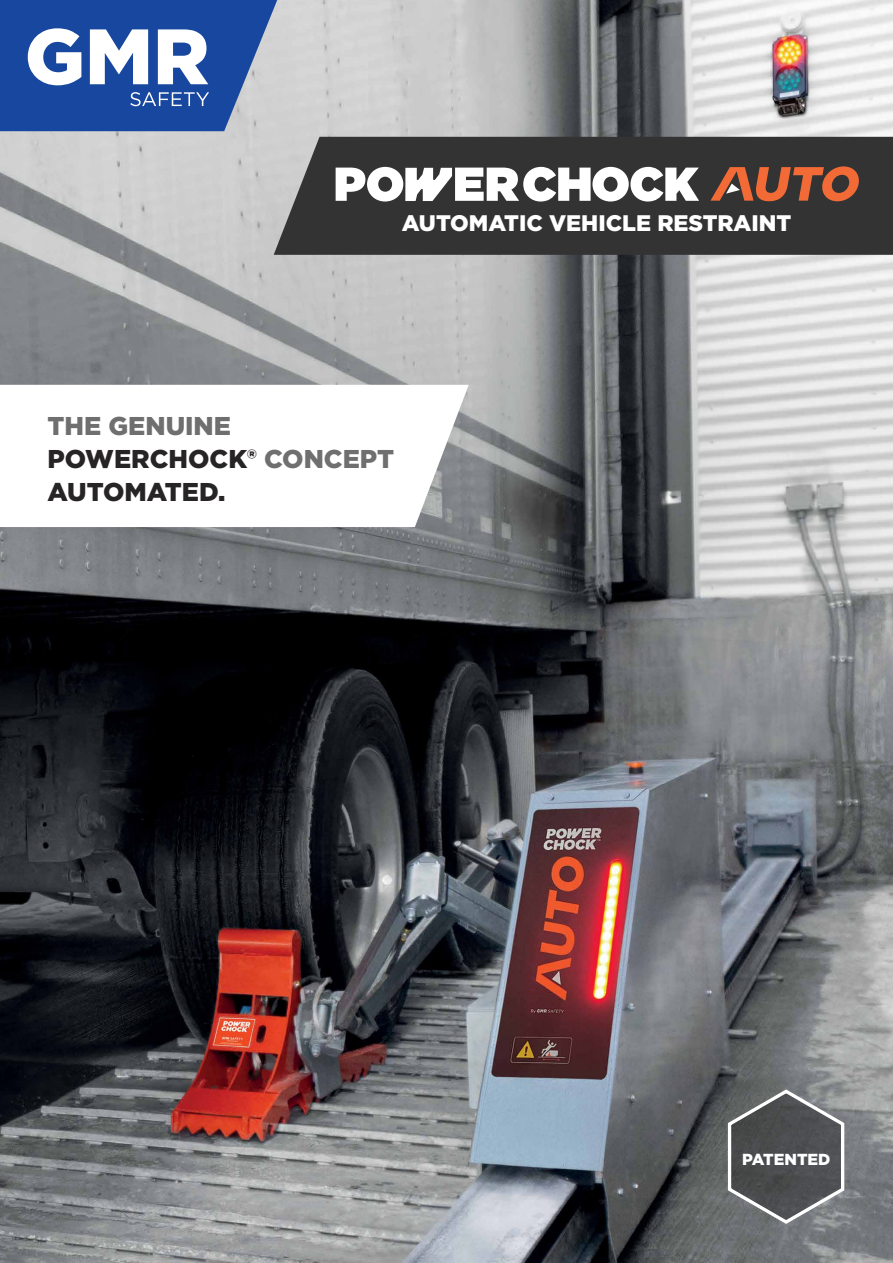
<style>
.page{position:relative;width:893px;height:1263px;background:#fff}
.page>*{position:absolute;margin:0;border:0;box-sizing:border-box;transform-origin:0 0}
.t1{font:900 25.8px/33px "Gotham";color:#272425}
.t2{font:900 22.5px "Gotham";color:#fff}
.t3{font:900 16.05px "Gotham";color:#fff}
.s1{color:#706f6f}
.s2{font-size:26.25px}
</style>
<div class="page">
<img style="left:0;top:0;width:893px;height:1263px">
<svg style="left:0;top:0;width:284px;height:131px"></svg>
<div style="left:274px;top:137px;width:619px;height:118px;background:#333334"></div>
<svg style="left:710px;top:166px;width:150px;height:35px"></svg>
<svg style="left:336px;top:167px;width:363px;height:35px"></svg>
<svg style="left:725px;top:1087px;width:121px;height:139px"></svg>
<svg style="left:0;top:385px;width:469px;height:142px"></svg>
<p class="t2" style="left:402px;top:207px;width:391px">AUTOMATIC VEHICLE RESTRAINT</p>
<p class="t1" style="left:48px;top:409px;width:348px"><span class="s1">THE GENUINE<br></span>POWERCHOCK<span class="s2">®</span> <span class="s1">CONCEPT<br></span>AUTOMATED.</p>
<p class="t3" style="left:742px;top:1148px;width:90px">PATENTED</p>
</div>
